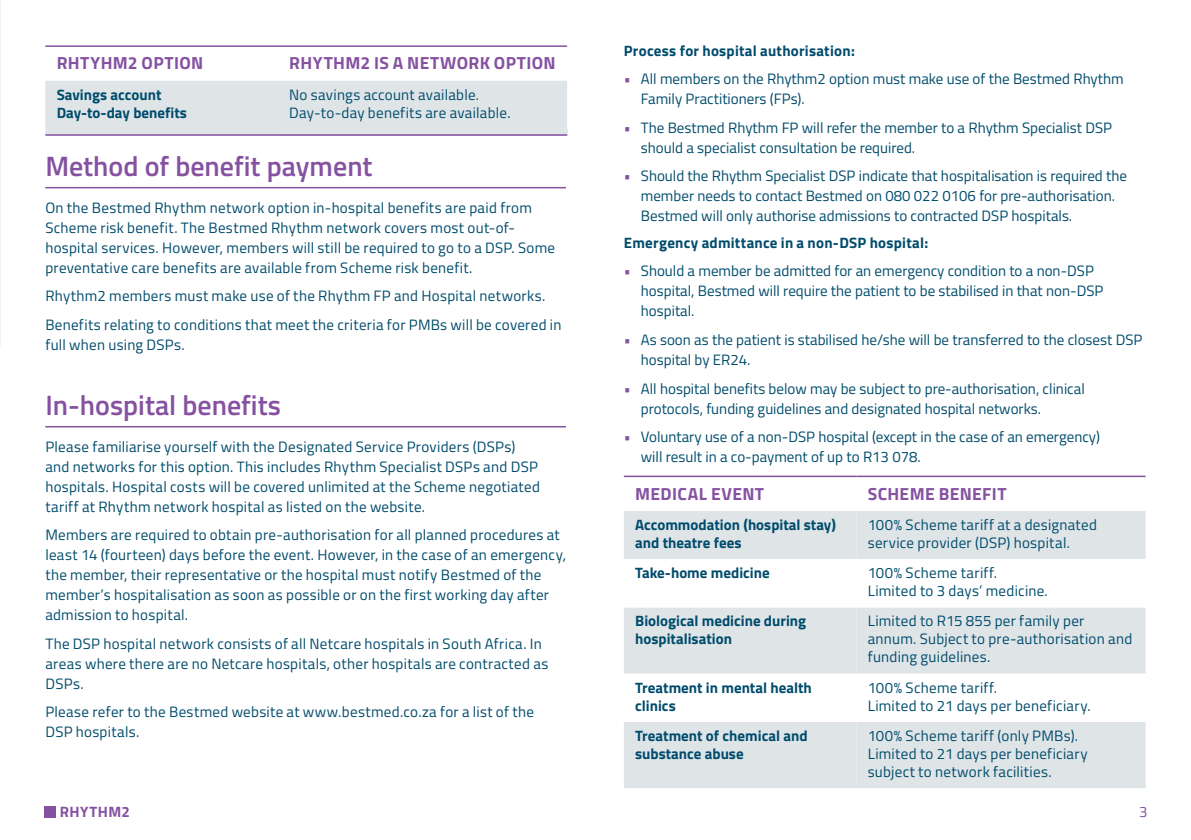
<style>
.page{position:relative;width:1191px;height:840px;background:#fff}
.page>*{position:absolute;margin:0;border:0;box-sizing:border-box;transform-origin:0 0}
.t1{font:600 28px "Titillium Web";color:#8551a0}
.t2{font:700 17.6px "Titillium Web";letter-spacing:.02em;color:#8551a0}
.t3{font:15px/20px "Titillium Web";letter-spacing:.015em;color:#004c6c}
.t4{font:700 15px/18px "Titillium Web";color:#004c6c}
.t5{font:700 15px "Titillium Web";letter-spacing:.025em;color:#8551a0}
.t6{font:15px "Titillium Web";color:#8551a0}
.s1{color:#8551a0}
</style>
<div class="page">
<div style="left:45px;top:805px;width:11px;height:11px;background:#8551a0"></div>
<img style="left:0;top:0;width:1px;height:839px">
<div style="left:624px;top:511px;width:232px;height:276px;background:#dfe4e7"></div>
<div style="left:856px;top:511px;width:289px;height:276px;background:#dfe4e7"></div>
<svg style="left:624px;top:559px;width:521px;height:162px"></svg>
<hr style="left:624px;top:475px;width:232px;height:2px;background:#8551a0">
<hr style="left:856px;top:475px;width:289px;height:2px;background:#8551a0">
<hr style="left:45px;top:187px;width:521px;height:1px;background:#8551a0">
<hr style="left:45px;top:426px;width:521px;height:1px;background:#8551a0">
<div style="left:0;top:346px;width:11px;height:493px;background:#fff"></div>
<div style="left:45px;top:81px;width:522px;height:53px;background:#dfe4e7"></div>
<div style="left:278px;top:129px;width:289px;height:6px;background:#dfe4e7"></div>
<hr style="left:45px;top:45px;width:233px;height:2px;background:#8551a0">
<hr style="left:278px;top:45px;width:289px;height:2px;background:#8551a0">
<hr style="left:45px;top:134px;width:233px;height:2px;background:#8551a0">
<hr style="left:278px;top:134px;width:289px;height:2px;background:#8551a0">
<p class="t2" style="left:57px;top:56px;width:148px">RHTYHM2 OPTION</p>
<p class="t2" style="left:289px;top:56px;width:268px">RHYTHM2 IS A NETWORK OPTION</p>
<p class="t4" style="left:57px;top:87px;width:132px">Savings account<br>Day-to-day benefits</p>
<p class="t3" style="left:289px;top:87px;width:223px;line-height:18px">No savings account available.<br>Day-to-day benefits are available.</p>
<h1 class="t1" style="left:45px;top:155px;width:329px">Method of benefit payment</h1>
<p class="t3" style="left:45px;top:199px;width:511px">On the Bestmed Rhythm network option in-hospital benefits are paid from Scheme risk benefit. The Bestmed Rhythm network covers most out-of&shy;hospital services. However, members will still be required to go to a DSP. Some preventative care benefits are available from Scheme risk benefit.</p>
<p class="t3" style="left:45px;top:283px;width:517px;line-height:28.6px">Rhythm2 members must make use of the Rhythm FP and Hospital networks.<br>Benefits relating to conditions that meet the criteria for PMBs will be covered in</p>
<p class="t3" style="left:45px;top:335px;width:141px">full when using DSPs.</p>
<h1 class="t1" style="left:45px;top:394px;width:237px">In-hospital benefits</h1>
<p class="t3" style="left:45px;top:437px;width:496px">Please familiarise yourself with the Designated Service Providers (DSPs) and networks for this option. This includes Rhythm Specialist DSPs and DSP hospitals. Hospital costs will be covered unlimited at the Scheme negotiated tariff at Rhythm network hospital as listed on the website.</p>
<p class="t3" style="left:45px;top:526px;width:522px">Members are required to obtain pre-authorisation for all planned procedures at least 14 (fourteen) days before the event. However, in the case of an emergency, the member, their representative or the hospital must notify Bestmed of the member’s hospitalisation as soon as possible or on the first working day after admission to hospital.</p>
<p class="t3" style="left:45px;top:634px;width:504px">The DSP hospital network consists of all Netcare hospitals in South Africa. In areas where there are no Netcare hospitals, other hospitals are contracted as<br>DSPs.</p>
<p class="t3" style="left:45px;top:703px;width:490px">Please refer to the Bestmed website at www.bestmed.co.za for a list of the<br>DSP hospitals.</p>
<p class="t4" style="left:624px;top:43px;width:232px">Process for hospital authorisation:</p>
<p class="t3" style="left:641px;top:70px;width:484px;text-indent:-17px"><span class="s1">•</span> All members on the Rhythm2 option must make use of the Bestmed Rhythm<br>Family Practitioners (FPs).</p>
<p class="t3" style="left:641px;top:119px;width:473px;text-indent:-17px"><span class="s1">•</span> The Bestmed Rhythm FP will refer the member to a Rhythm Specialist DSP should a specialist consultation be required.</p>
<p class="t3" style="left:641px;top:167px;width:488px;text-indent:-17px"><span class="s1">•</span> Should the Rhythm Specialist DSP indicate that hospitalisation is required the member needs to contact Bestmed on 080 022 0106 for pre-authorisation.<br>Bestmed will only authorise admissions to contracted DSP hospitals.</p>
<p class="t4" style="left:624px;top:235px;width:306px">Emergency admittance in a non-DSP hospital:</p>
<p class="t3" style="left:641px;top:262px;width:464px;text-indent:-17px"><span class="s1">•</span> Should a member be admitted for an emergency condition to a non-DSP hospital, Bestmed will require the patient to be stabilised in that non-DSP hospital.</p>
<p class="t3" style="left:641px;top:331px;width:503px;text-indent:-17px"><span class="s1">•</span> As soon as the patient is stabilised he/she will be transferred to the closest DSP hospital by ER24.</p>
<p class="t3" style="left:641px;top:379px;width:445px;text-indent:-17px"><span class="s1">•</span> All hospital benefits below may be subject to pre-authorisation, clinical protocols, funding guidelines and designated hospital networks.</p>
<p class="t3" style="left:641px;top:428px;width:461px;text-indent:-17px"><span class="s1">•</span> Voluntary use of a non-DSP hospital (except in the case of an emergency) will result in a co-payment of up to R13 078.</p>
<p class="t2" style="left:635px;top:486px;width:130px">MEDICAL EVENT</p>
<p class="t2" style="left:867px;top:486px;width:140px">SCHEME BENEFIT</p>
<p class="t4" style="left:635px;top:516px;width:202px">Accommodation (hospital stay) and theatre fees</p>
<p class="t3" style="left:867px;top:516px;width:231px;line-height:18px">100% Scheme tariff at a designated service provider (DSP) hospital.</p>
<p class="t4" style="left:635px;top:565px;width:136px">Take-home medicine</p>
<p class="t3" style="left:867px;top:565px;width:182px;line-height:18px">100% Scheme tariff.<br>Limited to 3 days’ medicine.</p>
<p class="t4" style="left:635px;top:613px;width:173px">Biological medicine during hospitalisation</p>
<p class="t3" style="left:867px;top:613px;width:266px;line-height:18px">Limited to R15 855 per family per annum. Subject to pre-authorisation and funding guidelines.</p>
<p class="t4" style="left:635px;top:679px;width:178px">Treatment in mental health clinics</p>
<p class="t3" style="left:867px;top:679px;width:224px;line-height:18px">100% Scheme tariff.<br>Limited to 21 days per beneficiary.</p>
<p class="t4" style="left:635px;top:727px;width:174px">Treatment of chemical and substance abuse</p>
<p class="t3" style="left:867px;top:727px;width:221px;line-height:18px">100% Scheme tariff (only PMBs).<br>Limited to 21 days per beneficiary subject to network facilities.</p>
<p class="t5" style="left:60px;top:805px;width:71px">RHYTHM2</p>
<p class="t6" style="left:1139px;top:804px;width:10px">3</p>
</div>
